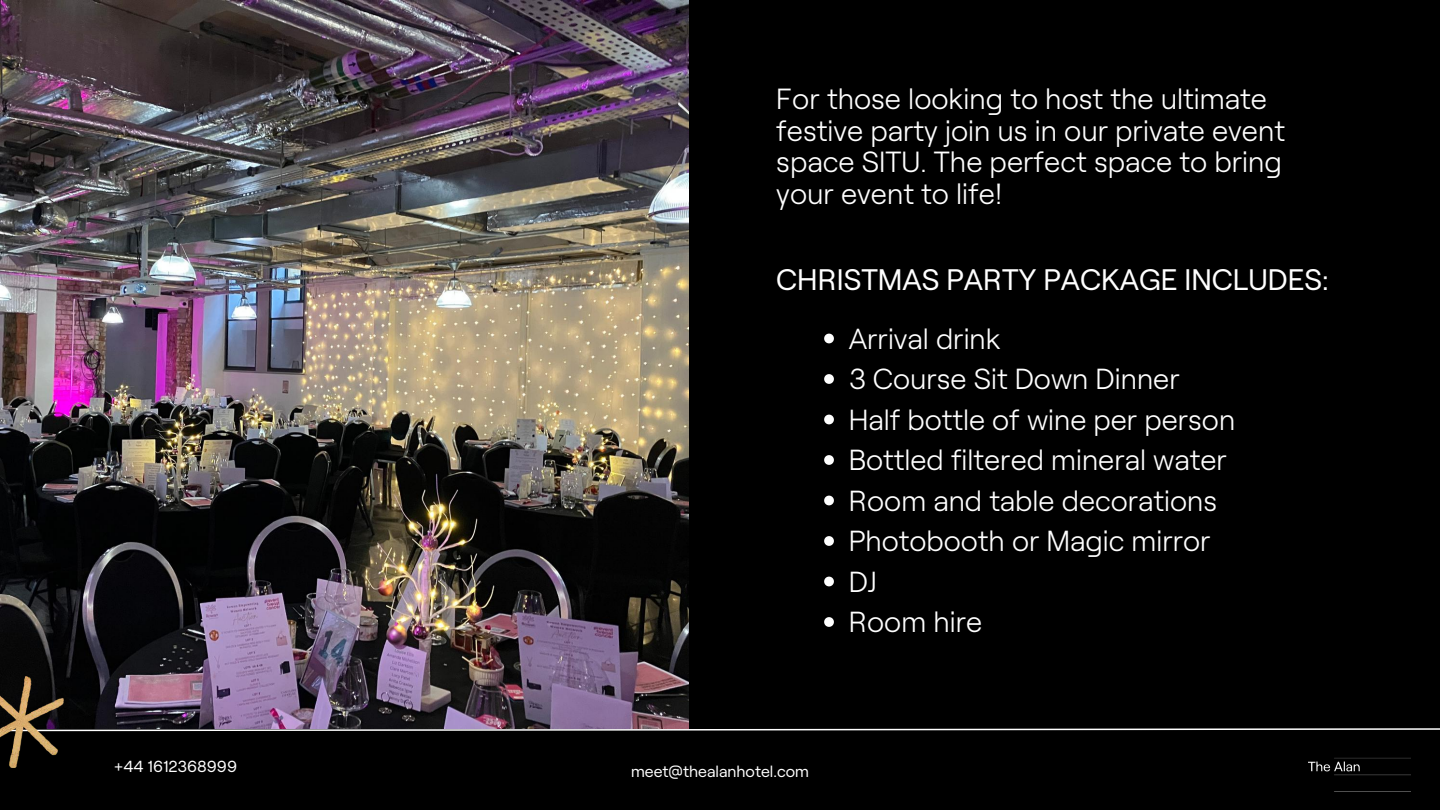
<style>
.page{position:relative;width:1440px;height:810px;background:#000}
.page>*{position:absolute;margin:0;border:0;box-sizing:border-box;transform-origin:0 0}
.t1{font:29.7px "Roobert";color:#fff}
.t2{font:300 29.1px/31.5px "Roobert";color:#fff}
.t3{font:300 29px/40.5px "Roobert";color:#fff}
.t4{font:16px "Roobert";color:#fff}
</style>
<div class="page">
<img style="left:0;top:0;width:688px;height:727px">
<svg style="left:64px;top:727px;width:1376px;height:5px"></svg>
<img style="left:1308px;top:757px;width:102px;height:19px">
<svg style="left:824px;top:334px;width:10px;height:9px"></svg>
<svg style="left:824px;top:374px;width:10px;height:10px"></svg>
<svg style="left:824px;top:415px;width:10px;height:9px"></svg>
<svg style="left:824px;top:455px;width:10px;height:10px"></svg>
<svg style="left:824px;top:496px;width:10px;height:9px"></svg>
<svg style="left:824px;top:536px;width:10px;height:10px"></svg>
<svg style="left:824px;top:577px;width:10px;height:9px"></svg>
<svg style="left:824px;top:617px;width:10px;height:10px"></svg>
<img style="left:0;top:676px;width:64px;height:91px">
<p class="t2" style="left:776px;top:82px;width:510px">For those looking to host the ultimate festive party join us in our private event space SITU. The perfect space to bring your event to life!</p>
<p class="t1" style="left:776px;top:261px;width:554px">CHRISTMAS PARTY PACKAGE INCLUDES:</p>
<p class="t3" style="left:849px;top:317px;width:388px">Arrival drink<br>3 Course Sit Down Dinner<br>Half bottle of wine per person<br>Bottled filtered mineral water<br>Room and table decorations<br>Photobooth or Magic mirror<br>DJ<br>Room hire</p>
<p class="t4" style="left:114px;top:756px;width:125px">+44 1612368999</p>
<p class="t4" style="left:631px;top:761px;width:179px">meet@thealanhotel.com</p>
</div>
